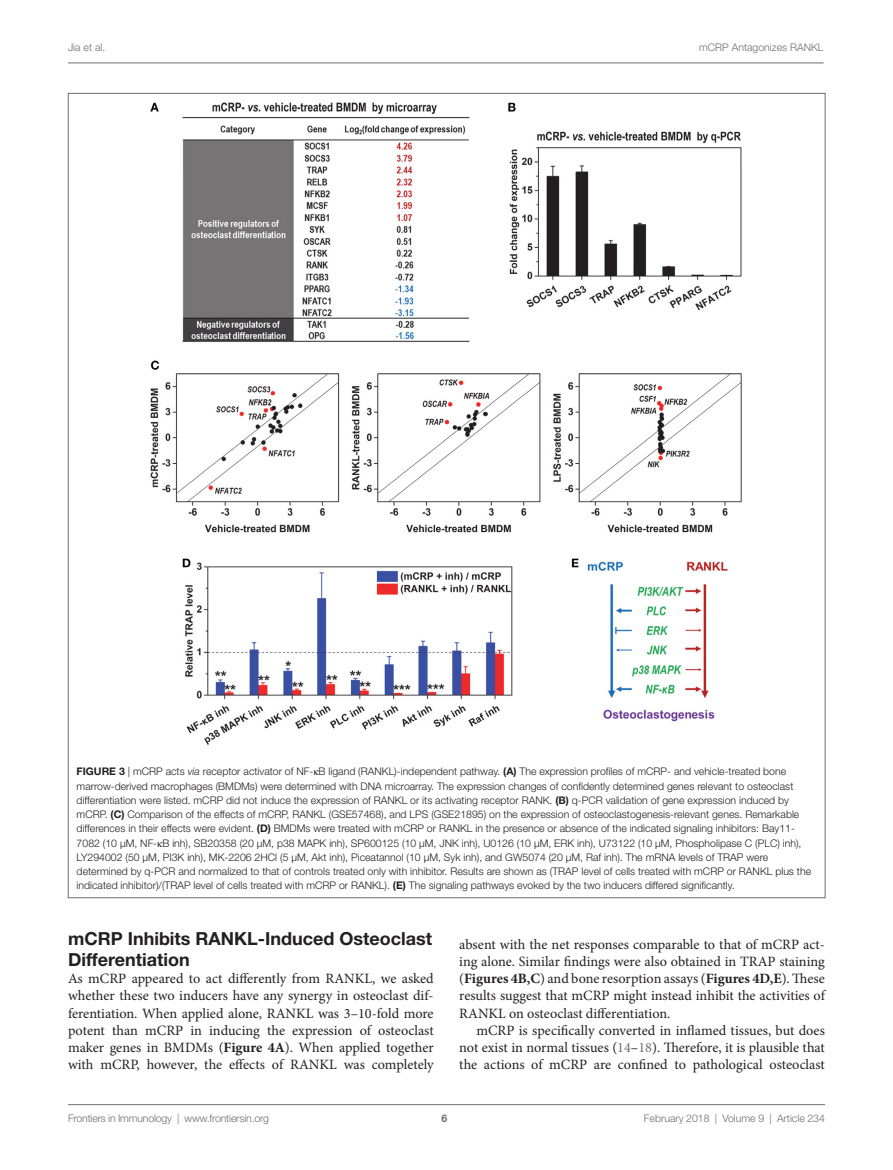
<style>
.page{position:relative;width:893px;height:1170px;background:#fff}
.page>*{position:absolute;margin:0;border:0;box-sizing:border-box;transform-origin:0 0}
.t1{font:700 18px "Helvetica Neue LT Std";color:#231f20}
.t2{font:14.25px/17.2px "Minion Pro";color:#231f20;text-align:justify}
.t3{font:300 10.5px/14.2px "Helvetica Neue LT Std";color:#231f20}
.t4{font:300 10.5px "Helvetica Neue LT Std";color:#6c6d70}
.t5{font:700 10.5px "Helvetica Neue LT Std";color:#6c6d70}
.s1{font-weight:700}
.s2{font-style:italic}
.s3{font-family:"STIX General";font-weight:400}
.s4{color:#6c6d70}
</style>
<div class="page">
<img style="left:150px;top:102px;width:592px;height:643px">
<hr style="left:68px;top:63px;width:756px;height:1px;background:#6c6d70">
<hr style="left:68px;top:1104px;width:757px;height:1px;background:#6c6d70">
<p class="t4" style="left:68px;top:41px;width:39px">Jia et al.</p>
<p class="t4" style="left:699px;top:41px;width:126px">mCRP Antagonizes RANKL</p>
<p class="t3" style="left:77px;top:764px;width:736px"><span class="s1">Figure 3</span> | mCRP acts <span class="s2">via</span> receptor activator of NF-<span class="s3">κ</span>B ligand (RANKL)-independent pathway. <span class="s1">(A)</span> The expression profiles of mCRP- and vehicle-treated bone marrow-derived macrophages (BMDMs) were determined with DNA microarray. The expression changes of confidently determined genes relevant to osteoclast differentiation were listed. mCRP did not induce the expression of RANKL or its activating receptor RANK. <span class="s1">(B)</span> q-PCR validation of gene expression induced by mCRP. <span class="s1">(C)</span> Comparison of the effects of mCRP, RANKL (GSE57468), and LPS (GSE21895) on the expression of osteoclastogenesis-relevant genes. Remarkable differences in their effects were evident. <span class="s1">(D)</span> BMDMs were treated with mCRP or RANKL in the presence or absence of the indicated signaling inhibitors: Bay11- 7082 (10 µM, NF-<span class="s3">κ</span>B inh), SB20358 (20 µM, p38 MAPK inh), SP600125 (10 µM, JNK inh), U0126 (10 µM, ERK inh), U73122 (10 µM, Phospholipase C (PLC) inh), LY294002 (50 µM, PI3K inh), MK-2206 2HCl (5 µM, Akt inh), Piceatannol (10 µM, Syk inh), and GW5074 (20 µM, Raf inh). The mRNA levels of TRAP were determined by q-PCR and normalized to that of controls treated only with inhibitor. Results are shown as (TRAP level of cells treated with mCRP or RANKL plus the indicated inhibitor)/(TRAP level of cells treated with mCRP or RANKL). <span class="s1">(E)</span> The signaling pathways evoked by the two inducers differed significantly.</p>
<h1 class="t1" style="left:68px;top:927px;width:141px">mCRP Inhibits RAN</h1>
<h1 class="t1" style="left:234px;top:927px;width:199px">KL-Induced Osteoclast</h1>
<h1 class="t1" style="left:68px;top:948px;width:123px">Differentiation</h1>
<p class="t2" style="left:68px;top:969px;width:367px">As mCRP appeared to act differently from RANKL, we asked whether these two inducers have any synergy in osteoclast dif&shy;ferentiation. When applied alone, RANKL was 3–10-fold more potent than mCRP in inducing the expression of osteoclast maker genes in BMDMs (<span class="s1">Figure 4A</span>). When applied together with mCRP, however, the effects of RANKL was completely</p>
<p class="t2" style="left:459px;top:935px;width:367px">absent with the net responses comparable to that of mCRP act&shy;ing alone. Similar findings were also obtained in TRAP staining (<span class="s1">Figures 4B,C</span>) and bone resorption assays (<span class="s1">Figures 4D,E</span>). These results suggest that mCRP might instead inhibit the activities of RANKL on osteoclast differentiation.</p>
<h2 class="t2" style="left:459px;top:1021px;width:367px;text-indent:17px">mCRP is specifically converted in inflamed tissues, but does not exist in normal tissues (<span class="s4">14</span>–<span class="s4">18</span>). Therefore, it is plausible that the actions of mCRP are confined to pathological osteoclast</h2>
<p class="t4" style="left:68px;top:1111px;width:203px">Frontiers in Immunology | www.frontiersin.org</p>
<p class="t4" style="left:644px;top:1111px;width:183px">February 2018 | Volume 9 | Article 234</p>
<p class="t5" style="left:441px;top:1111px;width:7px">6</p>
</div>
